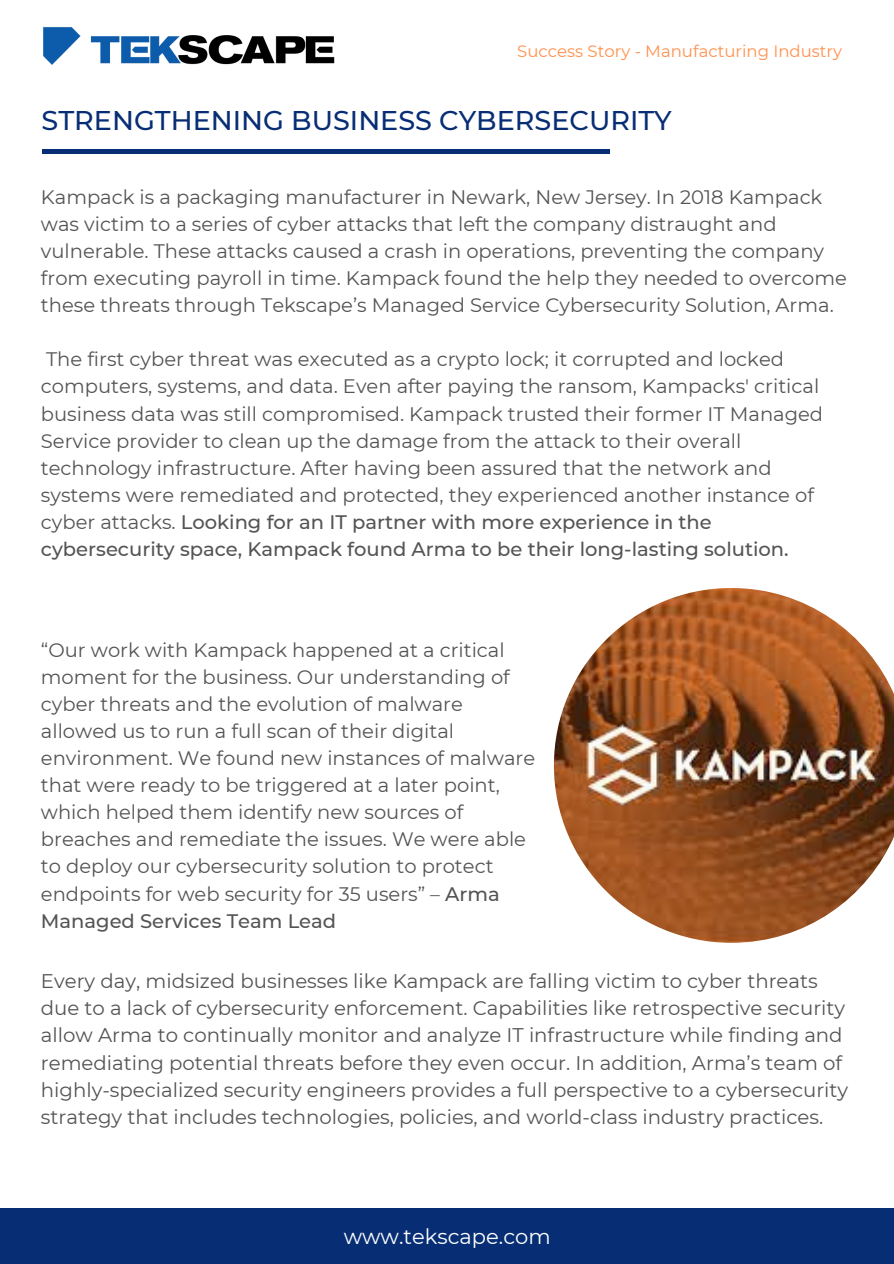
<style>
.page{position:relative;width:894px;height:1264px;background:#fff}
.page>*{position:absolute;margin:0;border:0;box-sizing:border-box;transform-origin:0 0}
.t1{font:500 27px "Montserrat";color:#072e75}
.t2{font:21px "Montserrat";color:#fff}
.t3{font:19.65px/27.3px "Montserrat";color:#545454}
.t4{font:19.5px/27.2px "Montserrat";color:#545454}
.t5{font:16.5px "Montserrat";color:#ff914d}
.s1{font-weight:500}
</style>
<div class="page">
<hr style="left:42px;top:150px;width:568px;height:4px;background:#072e75">
<img style="left:43px;top:27px;width:292px;height:38px">
<img style="left:553px;top:588px;width:340px;height:354px">
<div style="left:0;top:1207px;width:893px;height:56px;background:#072e75"></div>
<p class="t5" style="left:517px;top:41px;width:326px">Success Story - Manufacturing Industry</p>
<h1 class="t1" style="left:42px;top:104px;width:631px">STRENGTHENING BUSINESS CYBERSECURITY</h1>
<p class="t4" style="left:41px;top:183px;width:807px">Kampack is a packaging manufacturer in Newark, New Jersey. In 2018 Kampack was victim to a series of cyber attacks that left the company distraught and vulnerable. These attacks caused a crash in operations, preventing the company from executing payroll in time. Kampack found the help they needed to overcome these threats through Tekscape’s Managed Service Cybersecurity Solution, Arma.</p>
<p class="t4" style="left:41px;top:346px;width:783px">The first cyber threat was executed as a crypto lock; it corrupted and locked computers, systems, and data. Even after paying the ransom, Kampacks' critical business data was still compromised. Kampack trusted their former IT Managed Service provider to clean up the damage from the attack to their overall technology infrastructure. After having been assured that the network and systems were remediated and protected, they experienced another instance of cyber attacks. <span class="s1">Looking for an IT partner with more experience in the cybersecurity space, Kampack found Arma to be their long-lasting solution.</span></p>
<p class="t4" style="left:41px;top:636px;width:495px">“Our work with Kampack happened at a critical moment for the business. Our understanding of cyber threats and the evolution of malware allowed us to run a full scan of their digital environment. We found new instances of malware that were ready to be triggered at a later point, which helped them identify new sources of breaches and remediate the issues. We were able to deploy our cybersecurity solution to protect endpoints for web security for 35 users” – <span class="s1">Arma Managed Services Team Lead</span></p>
<p class="t3" style="left:41px;top:966px;width:808px">Every day, midsized businesses like Kampack are falling victim to cyber threats due to a lack of cybersecurity enforcement. Capabilities like retrospective security allow Arma to continually monitor and analyze IT infrastructure while finding and remediating potential threats before they even occur. In addition, Arma’s team of highly-specialized security engineers provides a full perspective to a cybersecurity strategy that includes technologies, policies, and world-class industry practices.</p>
<p class="t2" style="left:343px;top:1223px;width:208px">www.tekscape.com</p>
</div>
